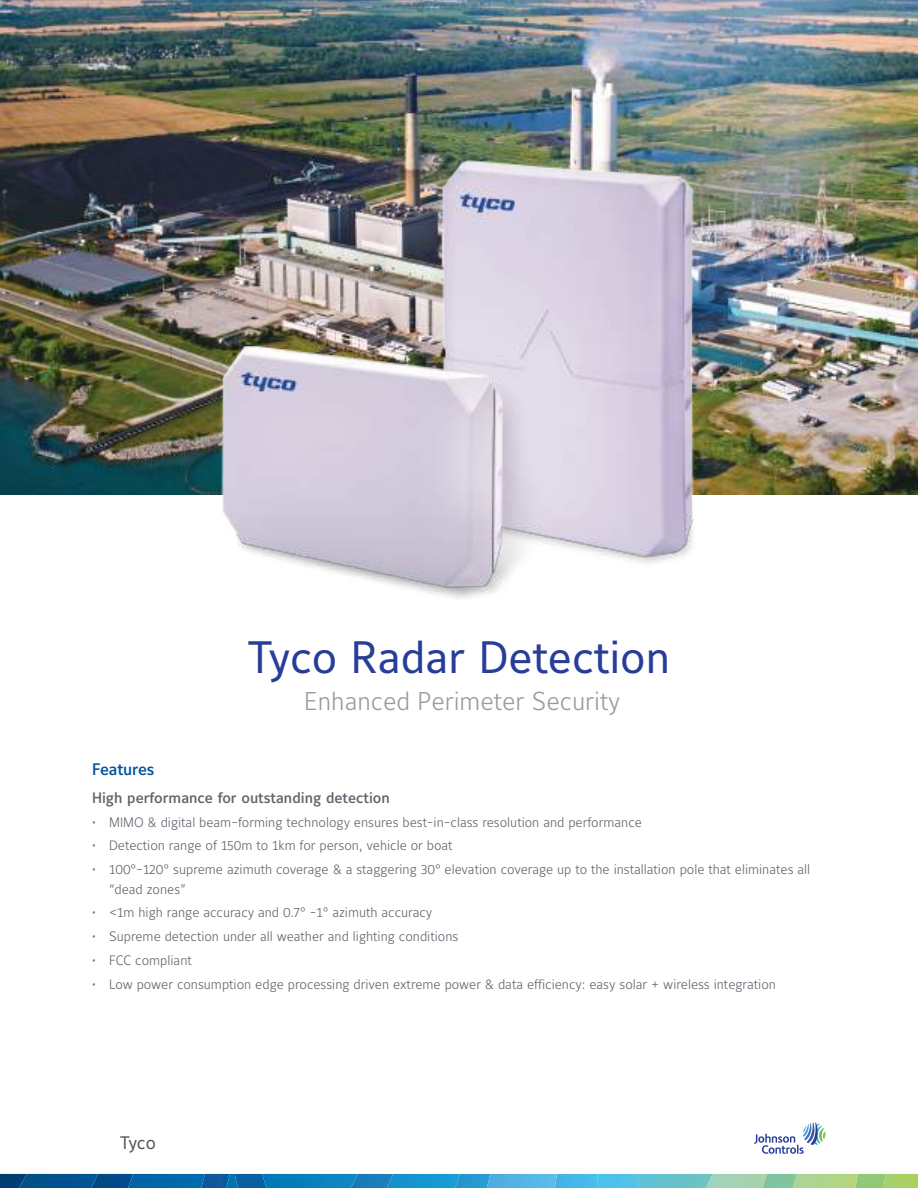
<style>
.page{position:relative;width:918px;height:1188px;background:#fff}
.page>*{position:absolute;margin:0;border:0;box-sizing:border-box;transform-origin:0 0}
.t1{font:45px "Maurea Jci Lf ML";color:#283d99}
.t2{font:300 25.5px "Maurea Jci Lf ML";color:#9b999a}
.t3{font:18px "Maurea Jci Lf ML";color:#575857}
.t4{font:500 16.5px "Maurea Jci Lf ML";letter-spacing:-.01em;color:#0053a1}
.t5{font:500 15px "Maurea Jci Lf ML";color:#5f636c}
.t6{font:300 13.5px "Maurea Jci Lf ML";color:#5f636c}
</style>
<div class="page">
<img style="left:0;top:0;width:918px;height:495px">
<svg style="left:0;top:1174px;width:918px;height:14px;background:#3e97b2"></svg>
<svg style="left:754px;top:1123px;width:72px;height:31px"></svg>
<img style="left:203px;top:152px;width:519px;height:447px">
<h1 class="t1" style="left:247px;top:630px;width:425px">Tyco Radar Detection</h1>
<h2 class="t2" style="left:304px;top:686px;width:318px">Enhanced Perimeter Security</h2>
<p class="t4" style="left:92px;top:759px;width:64px">Features</p>
<p class="t5" style="left:92px;top:789px;width:299px">High performance for outstanding detection</p>
<p class="t6" style="left:92px;top:814px;width:551px">• MIMO &amp; digital beam-forming technology ensures best-in-class resolution and performance</p>
<p class="t6" style="left:92px;top:837px;width:362px">• Detection range of 150m to 1km for person, vehicle or boat</p>
<p class="t6" style="left:92px;top:861px;width:720px">• 100°-120° supreme azimuth coverage &amp; a staggering 30° elevation coverage up to the installation pole that eliminates all</p>
<p class="t6" style="left:109px;top:881px;width:78px">“dead zones”</p>
<p class="t6" style="left:92px;top:904px;width:342px">• &lt;1m high range accuracy and 0.7° -1° azimuth accuracy</p>
<p class="t6" style="left:92px;top:928px;width:368px">• Supreme detection under all weather and lighting conditions</p>
<p class="t6" style="left:92px;top:952px;width:101px">• FCC compliant</p>
<p class="t6" style="left:92px;top:976px;width:685px">• Low power consumption edge processing driven extreme power &amp; data efficiency: easy solar + wireless integration</p>
<h3 class="t3" style="left:120px;top:1132px;width:38px">Tyco</h3>
</div>
